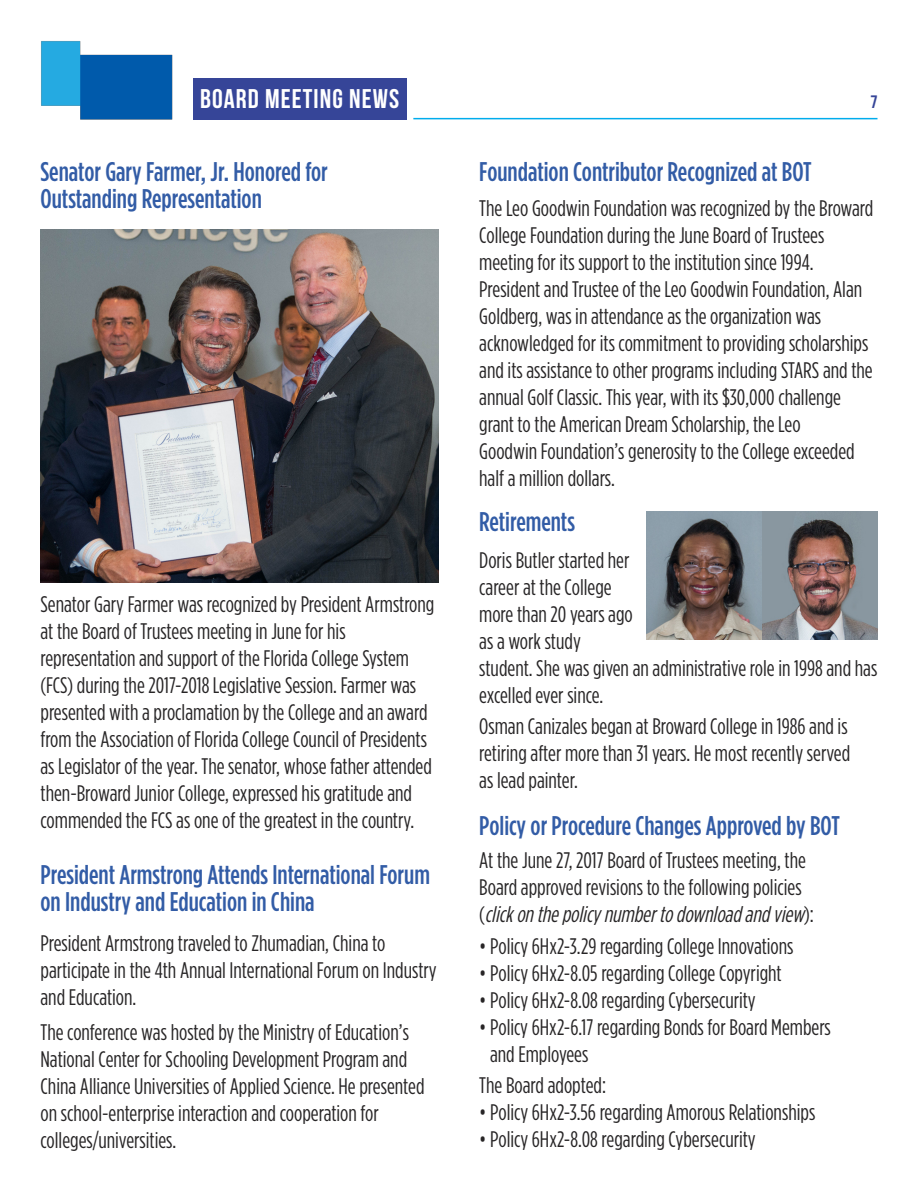
<style>
.page{position:relative;width:918px;height:1188px;background:#fff}
.page>*{position:absolute;margin:0;border:0;box-sizing:border-box;transform-origin:0 0}
.t1{font:500 27px/27px "Gotham Condensed";color:#325ca6}
.t2{font:700 27px "Bebas Neue";letter-spacing:.04em;color:#fff}
.t3{font:22.5px/27px "Gotham Condensed";color:#272526}
.t4{font:700 18px "Bebas Neue";color:#364598}
.s1{font-style:italic}
</style>
<div class="page">
<img style="left:41px;top:41px;width:132px;height:79px">
<div style="left:193px;top:78px;width:214px;height:41px;background:#364598"></div>
<hr style="left:413px;top:118px;width:465px;height:1px;background:#00acec">
<img style="left:40px;top:230px;width:399px;height:353px">
<img style="left:647px;top:512px;width:115px;height:127px">
<img style="left:762px;top:512px;width:116px;height:127px">
<p class="t2" style="left:200px;top:82px;width:201px">BOARD MEETING NEWS</p>
<p class="t4" style="left:870px;top:91px;width:9px">7</p>
<p class="t1" style="left:40px;top:158px;width:289px">Senator Gary Farmer, Jr. Honored for<br>Outstanding Representation</p>
<p class="t3" style="left:41px;top:592px;width:395px">Senator Gary Farmer was recognized by President Armstrong at the Board of Trustees meeting in June for his representation and support of the Florida College System (FCS) during the 2017-2018 Legislative Session. Farmer was presented with a proclamation by the College and an award from the Association of Florida College Council of Presidents as Legislator of the year. The senator, whose father attended then-Broward Junior College, expressed his gratitude and commended the FCS as one of the greatest in the country.</p>
<p class="t1" style="left:41px;top:861px;width:391px">President Armstrong Attends International Forum on Industry and Education in China</p>
<p class="t3" style="left:40px;top:931px;width:398px">President Armstrong traveled to Zhumadian, China to participate in the 4th Annual International Forum on Industry and Education.</p>
<p class="t3" style="left:40px;top:1020px;width:386px">The conference was hosted by the Ministry of Education’s National Center for Schooling Development Program and China Alliance Universities of Applied Science. He presented on school-enterprise interaction and cooperation for colleges/universities.</p>
<p class="t1" style="left:479px;top:158px;width:334px">Foundation Contributor Recognized at BOT</p>
<p class="t3" style="left:479px;top:197px;width:396px">The Leo Goodwin Foundation was recognized by the Broward College Foundation during the June Board of Trustees meeting for its support to the institution since 1994.<br>President and Trustee of the Leo Goodwin Foundation, Alan Goldberg, was in attendance as the organization was acknowledged for its commitment to providing scholarships and its assistance to other programs including STARS and the annual Golf Classic. This year, with its $30,000 challenge grant to the American Dream Scholarship, the Leo<br>Goodwin Foundation’s generosity to the College exceeded half a million dollars.</p>
<p class="t1" style="left:479px;top:508px;width:97px">Retirements</p>
<p class="t3" style="left:479px;top:548px;width:400px">Doris Butler started her<br>career at the College<br>more than 20 years ago<br>as a work study<br>student. She was given an administrative role in 1998 and has excelled ever since.</p>
<p class="t3" style="left:479px;top:714px;width:373px;text-align:justify">Osman Canizales began at Broward College in 1986 and is retiring after more than 31 years. He most recently served as lead painter.</p>
<p class="t1" style="left:479px;top:812px;width:362px">Policy or Procedure Changes Approved by BOT</p>
<p class="t3" style="left:479px;top:848px;width:336px">At the June 27, 2017 Board of Trustees meeting, the<br>Board approved revisions to the following policies<br>( <span class="s1">click on the policy numberto download and view</span>) :</p>
<p class="t3" style="left:479px;top:934px;width:316px">• Policy 6Hx2-3.29 regarding College Innovations</p>
<p class="t3" style="left:479px;top:961px;width:304px">• Policy 6Hx2-8.05 regarding College Copyright</p>
<p class="t3" style="left:479px;top:988px;width:278px">• Policy 6Hx2-8.08 regarding Cybersecurity</p>
<p class="t3" style="left:490px;top:1015px;width:342px;text-indent:-11px">• Policy 6Hx2-6.17 regarding Bonds for Board Members and Employees</p>
<p class="t3" style="left:479px;top:1073px;width:128px">The Board adopted:</p>
<p class="t3" style="left:479px;top:1100px;width:338px">• Policy 6Hx2-3.56 regarding Amorous Relationships</p>
<p class="t3" style="left:479px;top:1127px;width:278px">• Policy 6Hx2-8.08 regarding Cybersecurity</p>
</div>
